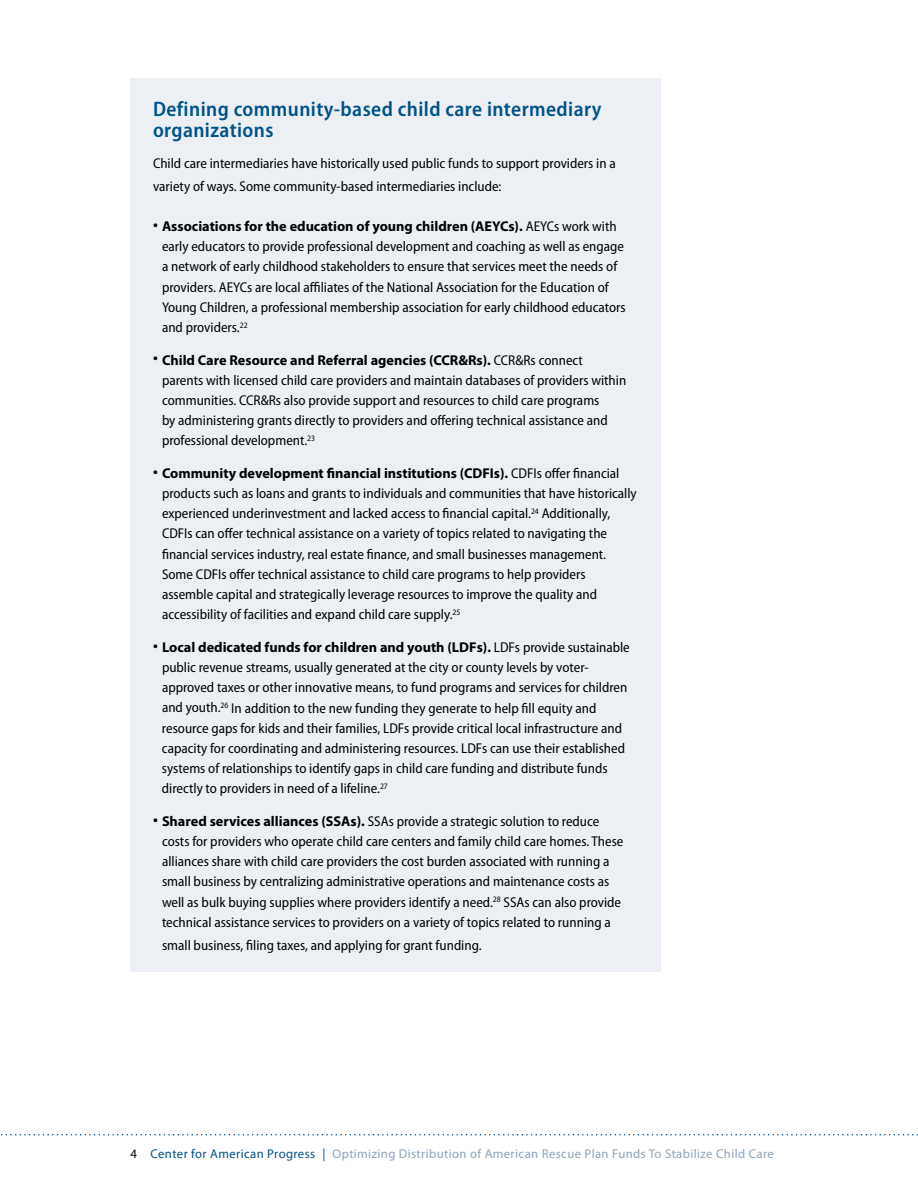
<style>
.page{position:relative;width:918px;height:1188px;background:#fff}
.page>*{position:absolute;margin:0;border:0;box-sizing:border-box;transform-origin:0 0}
.t1{font:600 semi-condensed 21px/21px "Myriad Pro";letter-spacing:.02em;color:#005288}
.t2{font:semi-condensed 14.25px/20.2px "Myriad Pro";color:#000}
.t3{font:12.75px "Myriad Pro";letter-spacing:.03em;color:#8ca3ba}
.s1{font-weight:700;font-stretch:normal}
.s2{color:#000}
.s3{color:#005288}
</style>
<div class="page">
<svg style="left:1px;top:1134px;width:917px;height:2px"></svg>
<div style="left:130px;top:78px;width:532px;height:894px;background:#ecf0f4"></div>
<h1 class="t1" style="left:153px;top:99px;width:450px">Defining community-based child care intermediary organizations</h1>
<p class="t2" style="left:153px;top:152px;width:464px;line-height:22.5px">Child care intermediaries have historically used public funds to support providers in a variety of ways. Some community-based intermediaries include:</p>
<p class="t2" style="left:162px;top:216px;width:465px;text-indent:-9px"><sup>•</sup> <span class="s1">Associations for the education of young children (AEYCs).</span> AEYCs work with early educators to provide professional development and coaching as well as engage a network of early childhood stakeholders to ensure that services meet the needs of providers. AEYCs are local affiliates of the National Association for the Education of Young Children, a professional membership association for early childhood educators and providers.<sup>22</sup></p>
<p class="t2" style="left:162px;top:350px;width:466px;text-indent:-9px"><sup>•</sup> <span class="s1">Child Care Resource and Referral agencies (CCR&amp;Rs).</span> CCR&amp;Rs connect parents with licensed child care providers and maintain databases of providers within communities. CCR&amp;Rs also provide support and resources to child care programs<br>by administering grants directly to providers and offering technical assistance and professional development.<sup>23</sup></p>
<p class="t2" style="left:162px;top:463px;width:476px;text-indent:-9px"><sup>•</sup> <span class="s1">Community development financial institutions (CDFIs).</span> CDFIs offer financial products such as loans and grants to individuals and communities that have historically experienced underinvestment and lacked access to financial capital.<sup>24</sup> Additionally, CDFIs can offer technical assistance on a variety of topics related to navigating the financial services industry, real estate finance, and small businesses management.<br>Some CDFIs offer technical assistance to child care programs to help providers assemble capital and strategically leverage resources to improve the quality and accessibility of facilities and expand child care supply.<sup>25</sup></p>
<p class="t2" style="left:162px;top:637px;width:469px;text-indent:-9px"><sup>•</sup> <span class="s1">Local dedicated funds for children and youth (LDFs).</span> LDFs provide sustainable public revenue streams, usually generated at the city or county levels by voter&shy;approved taxes or other innovative means, to fund programs and services for children and youth.<sup>26</sup> In addition to the new funding they generate to help fill equity and resource gaps for kids and their families, LDFs provide critical local infrastructure and capacity for coordinating and administering resources. LDFs can use their established systems of relationships to identify gaps in child care funding and distribute funds directly to providers in need of a lifeline.<sup>27</sup></p>
<p class="t2" style="left:162px;top:811px;width:463px;text-indent:-9px"><sup>•</sup> <span class="s1">Shared services alliances (SSAs).</span> SSAs provide a strategic solution to reduce costs for providers who operate child care centers and family child care homes. These alliances share with child care providers the cost burden associated with running a small business by centralizing administrative operations and maintenance costs as well as bulk buying supplies where providers identify a need.<sup>28</sup> SSAs can also provide technical assistance services to providers on a variety of topics related to running a</p>
<p class="t2" style="left:162px;top:935px;width:321px">small business, filing taxes, and applying for grant funding.</p>
<p class="t3" style="left:130px;top:1146px;width:645px"><span class="s2">4</span> <span class="s3">Center for American Progress |</span> Optimizing Distribution of American Rescue Plan Funds To Stabilize Child Care</p>
</div>
